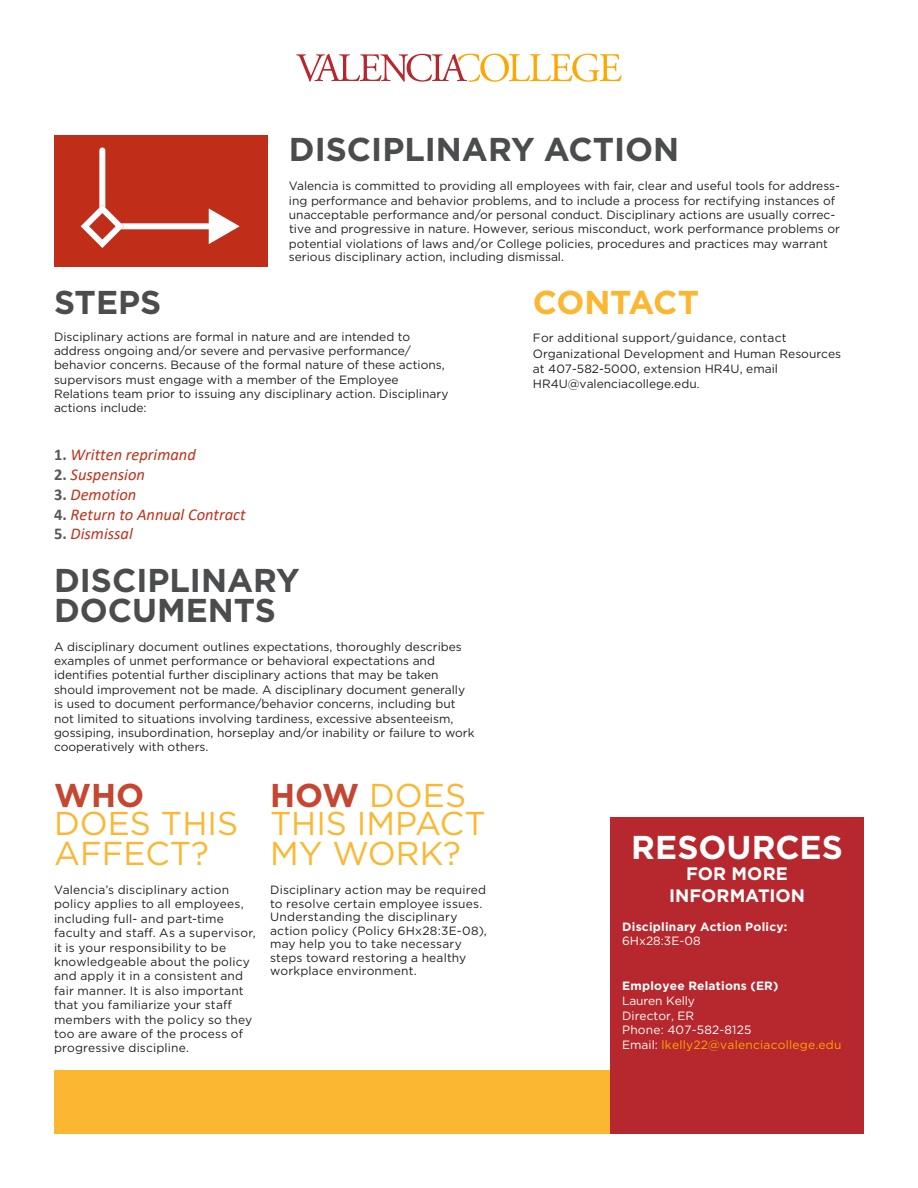
<style>
.page{position:relative;width:918px;height:1188px;background:#fff}
.page>*{position:absolute;margin:0;border:0;box-sizing:border-box;transform-origin:0 0}
.t1{font:700 33px "Gotham";color:#4b4c4d}
.t2{font:33px/27.6px "Gotham";color:#fbb731}
.t3{font:700 33px "Gotham";letter-spacing:.005em;color:#fff}
.t4{font:700 33px "Gotham";letter-spacing:-.02em;color:#fbb731}
.t5{font:700 18px "Gotham";letter-spacing:.005em;color:#fff}
.t6{font:italic 16.5px "Calibri";color:#bf311a}
.t7{font:12px/14.4px "Gotham";color:#231f20}
.t8{font:12px/14.7px "Gotham";letter-spacing:.015em;color:#fff}
.t9{font:700 12px/14.7px "Gotham";letter-spacing:.02em;color:#fff}
.s1{font-weight:700;font-style:normal;color:#57585a}
.s2{font-weight:700;color:#c54631}
.s3{font-family:"Minion Pro"}
.s4{font-weight:400}
.s5{font-weight:700}
.s6{color:#ffa700}
</style>
<div class="page">
<div style="left:54px;top:1070px;width:810px;height:64px;background:#fbb731"></div>
<svg style="left:296px;top:54px;width:326px;height:28px"></svg>
<div style="left:54px;top:135px;width:213px;height:131px;background:#c02d19"></div>
<svg style="left:81px;top:148px;width:159px;height:100px"></svg>
<div style="left:610px;top:817px;width:254px;height:317px;background:#b6282d"></div>
<p class="t1" style="left:289px;top:128px;width:392px">DISCIPLINARY ACTION</p>
<p class="t7" style="left:289px;top:179px;width:553px">Valencia is committed to providing all employees with fair, clear and useful tools for address&shy;ing performance and behavior problems, and to include a process for rectifying instances of unacceptable performance and/or personal conduct. Disciplinary actions are usually correc&shy;tive and progressive in nature. However, serious misconduct, work performance problems or potential violations of laws and/or College policies, procedures and practices may warrant serious disciplinary action, including dismissal.</p>
<p class="t1" style="left:54px;top:281px;width:109px">STEPS</p>
<p class="t7" style="left:54px;top:329px;width:396px">Disciplinary actions are formal in nature and are intended to address ongoing and/or severe and pervasive performance/ behavior concerns. Because of the formal nature of these actions, supervisors must engage with a member of the Employee Relations team prior to issuing any disciplinary action. Disciplinary actions include:</p>
<p class="t6" style="left:54px;top:443px;width:143px"><span class="s1">1.</span> Written reprimand</p>
<p class="t6" style="left:54px;top:463px;width:92px"><span class="s1">2.</span> Suspension</p>
<p class="t6" style="left:54px;top:483px;width:84px"><span class="s1">3.</span> Demotion</p>
<p class="t6" style="left:54px;top:503px;width:193px"><span class="s1">4.</span> Return to Annual Contract</p>
<p class="t6" style="left:54px;top:522px;width:80px"><span class="s1">5.</span> Dismissal</p>
<p class="t1" style="left:54px;top:558px;width:247px">DISCIPLINARY</p>
<p class="t1" style="left:54px;top:588px;width:223px">DOCUMENTS</p>
<p class="t7" style="left:54px;top:639px;width:422px">A disciplinary document outlines expectations, thoroughly describes examples of unmet performance or behavioral expectations and identifies potential further disciplinary actions that may be taken should improvement not be made. A disciplinary document generally is used to document performance/behavior concerns, including but not limited to situations involving tardiness, excessive absenteeism, gossiping, insubordination, horseplay and/or inability or failure to work cooperatively with others.</p>
<p class="t2" style="left:54px;top:781px;width:186px"><span class="s2">WHO<br></span>DOES THIS</p>
<p class="t2" style="left:54px;top:839px;width:156px">AFFECT?</p>
<p class="t7" style="left:54px;top:882px;width:203px">Valencia’s disciplinary action policy applies to all employees, including full- and part-time faculty and staff. As a supervisor, it is your responsibility to be knowledgeable about the policy and apply it in a consistent and fair manner. It is also important that you familiarize your staff members with the policy so they too are aware of the process of progressive discipline.</p>
<p class="t2" style="left:270px;top:781px;width:217px"><span class="s2">HOW</span> DOES<br>THIS IMPACT</p>
<p class="t2" style="left:270px;top:839px;width:192px">MY WORK?</p>
<p class="t7" style="left:270px;top:883px;width:218px;line-height:13.5px">Disciplinary action may be required to resolve certain employee issues.<br>Understanding the disciplinary action policy (Policy 6Hx28:3E-08), may help you to take necessary steps toward restoring a healthy workplace environment.</p>
<p class="t4" style="left:533px;top:280px;width:168px">CONTACT</p>
<p class="t7" style="left:533px;top:330px;width:310px;line-height:15.3px">For additional support/guidance, contact Organizational Development and Human Resources at 407-582-5000, extension HR4U, email HR4U@valenciacollege.edu<span class="s3">.</span></p>
<p class="t3" style="left:631px;top:825px;width:213px">RESOURCES</p>
<p class="t5" style="left:686px;top:862px;width:103px">FOR MORE</p>
<p class="t5" style="left:669px;top:883px;width:138px">INFORMATION</p>
<p class="t9" style="left:622px;top:919px;width:167px">Disciplinary Action Policy:<br><span class="s4">6Hx28:3E-08</span></p>
<p class="t8" style="left:622px;top:978px;width:221px"><span class="s5">Employee Relations (ER)<br></span>Lauren Kelly<br>Director, ER<br>Phone: 407-582-8125<br>Email: <span class="s6">lkelly22@valenciacollege.edu</span></p>
</div>
